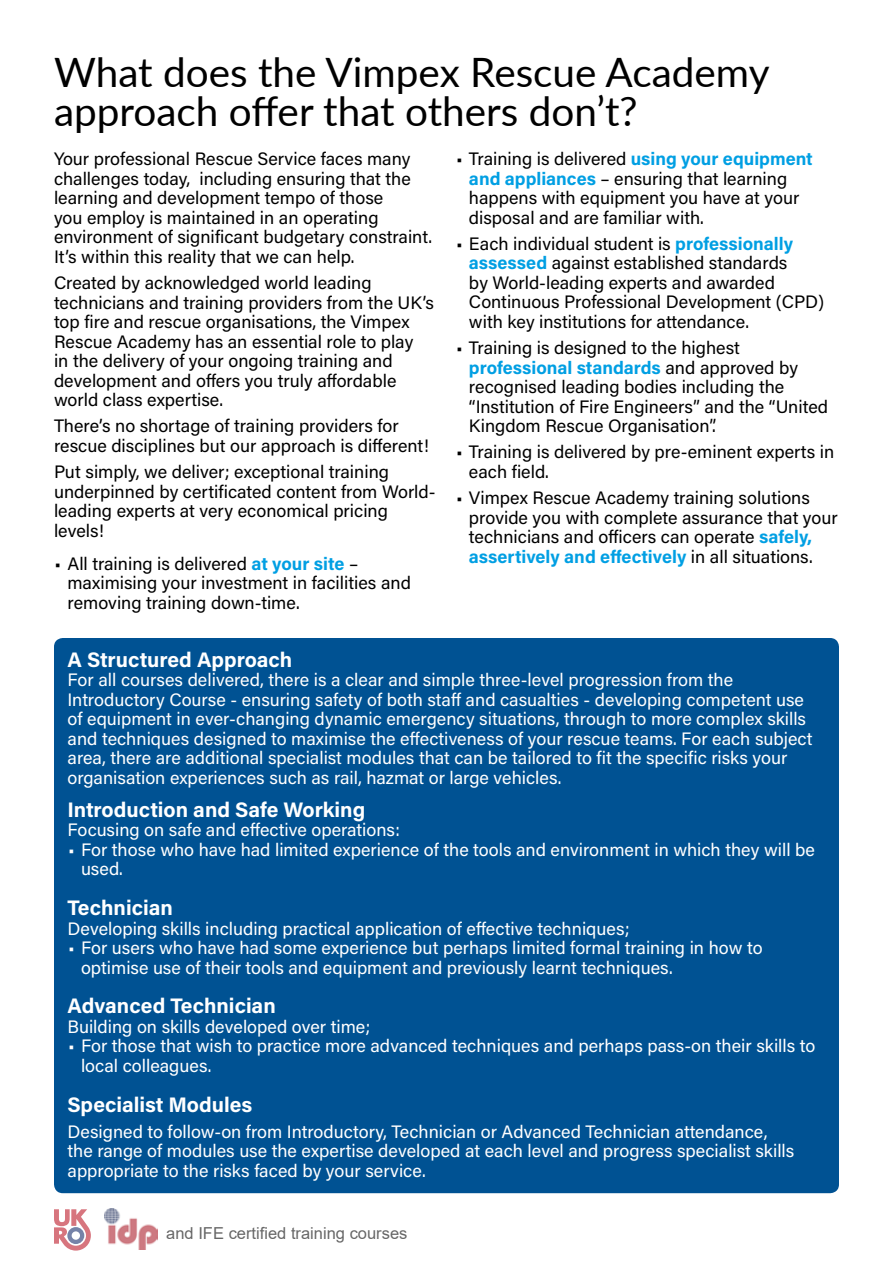
<style>
.page{position:relative;width:893px;height:1263px;background:#fff}
.page>*{position:absolute;margin:0;border:0;box-sizing:border-box;transform-origin:0 0}
.t1{font:40.5px/39px "Lato";color:#000}
.t2{font:700 21px "Acumin Pro";color:#fff}
.t3{font:18px/19.5px "Acumin Pro";color:#000}
.t4{font:18px/19.5px "Acumin Pro";color:#fff}
.t5{font:16.5px "Arial";color:#000}
.s1{font-weight:700;color:#009fe3}
</style>
<div class="page">
<svg style="left:54px;top:1209px;width:37px;height:41px"></svg>
<img style="left:105px;top:1208px;width:52px;height:41px">
<div style="left:54px;top:638px;width:785px;height:555px;background:#005293;border-radius:9px"></div>
<h1 class="t1" style="left:54px;top:51px;width:717px">What does the Vimpex Rescue Academy approach offer that others don’t?</h1>
<p class="t3" style="left:54px;top:149px;width:379px">Your professional Rescue Service faces many challenges today, including ensuring that the learning and development tempo of those<br>you employ is maintained in an operating environment of significant budgetary constraint.<br>It’s within this reality that we can help.</p>
<p class="t3" style="left:54px;top:272px;width:382px">Created by acknowledged world leading technicians and training providers from the UK’s top fire and rescue organisations, the Vimpex Rescue Academy has an essential role to play<br>in the delivery of your ongoing training and development and offers you truly affordable world class expertise.</p>
<p class="t3" style="left:54px;top:416px;width:376px">There’s no shortage of training providers for rescue disciplines but our approach is different!</p>
<p class="t3" style="left:54px;top:461px;width:383px">Put simply, we deliver; exceptional training underpinned by certificated content from World&shy;leading experts at very economical pricing levels!</p>
<p class="t3" style="left:68px;top:553px;width:345px;text-indent:-13px">• All training is delivered <span class="s1">at your site</span> – maximising your investment in facilities and removing training down-time.</p>
<p class="t3" style="left:469px;top:148px;width:345px;text-indent:-13px">• Training is delivered <span class="s1">using your equipment and appliances</span> – ensuring that learning happens with equipment you have at your disposal and are familiar with.</p>
<p class="t3" style="left:469px;top:233px;width:357px;text-indent:-13px">• Each individual student is <span class="s1">professionally assessed</span> against established standards<br>by World-leading experts and awarded Continuous Professional Development (CPD) with key institutions for attendance.</p>
<p class="t3" style="left:469px;top:337px;width:361px;text-indent:-13px">• Training is designed to the highest <span class="s1">professional standards</span> and approved by recognised leading bodies including the “Institution of Fire Engineers” and the “United Kingdom Rescue Organisation”.</p>
<p class="t3" style="left:469px;top:442px;width:367px;text-indent:-13px">• Training is delivered by pre-eminent experts in each field.</p>
<p class="t3" style="left:469px;top:487px;width:370px;text-indent:-13px">• Vimpex Rescue Academy training solutions provide you with complete assurance that your technicians and officers can operate <span class="s1">safely, assertively and effectively</span> in all situations.</p>
<p class="t2" style="left:68px;top:645px;width:226px">A Structured Approach</p>
<p class="t4" style="left:68px;top:670px;width:747px">For all courses delivered, there is a clear and simple three-level progression from the Introductory Course - ensuring safety of both staff and casualties - developing competent use of equipment in ever-changing dynamic emergency situations, through to more complex skills and techniques designed to maximise the effectiveness of your rescue teams. For each subject area, there are additional specialist modules that can be tailored to fit the specific risks your organisation experiences such as rail, hazmat or large vehicles.</p>
<p class="t2" style="left:68px;top:795px;width:299px">Introduction and Safe Working</p>
<p class="t4" style="left:68px;top:820px;width:334px">Focusing on safe and effective operations:</p>
<p class="t4" style="left:81px;top:839px;width:735px;text-indent:-13px">• For those who have had limited experience of the tools and environment in which they will be used.</p>
<p class="t2" style="left:68px;top:893px;width:107px">Technician</p>
<p class="t4" style="left:68px;top:918px;width:564px">Developing skills including practical application of effective techniques;</p>
<p class="t4" style="left:81px;top:937px;width:683px;text-indent:-13px">• For users who have had some experience but perhaps limited formal training in how to optimise use of their tools and equipment and previously learnt techniques.</p>
<p class="t2" style="left:68px;top:991px;width:210px">Advanced Technician</p>
<p class="t4" style="left:68px;top:1016px;width:304px">Building on skills developed over time;</p>
<p class="t4" style="left:81px;top:1036px;width:736px;text-indent:-13px">• For those that wish to practice more advanced techniques and perhaps pass-on their skills to local colleagues.</p>
<p class="t2" style="left:68px;top:1089px;width:186px">Specialist Modules</p>
<p class="t4" style="left:68px;top:1121px;width:728px">Designed to follow-on from Introductory, Technician or Advanced Technician attendance, the range of modules use the expertise developed at each level and progress specialist skills appropriate to the risks faced by your service.</p>
<p class="t5" style="left:166px;top:1221px;width:243px">and IFE certified training courses</p>
</div>
